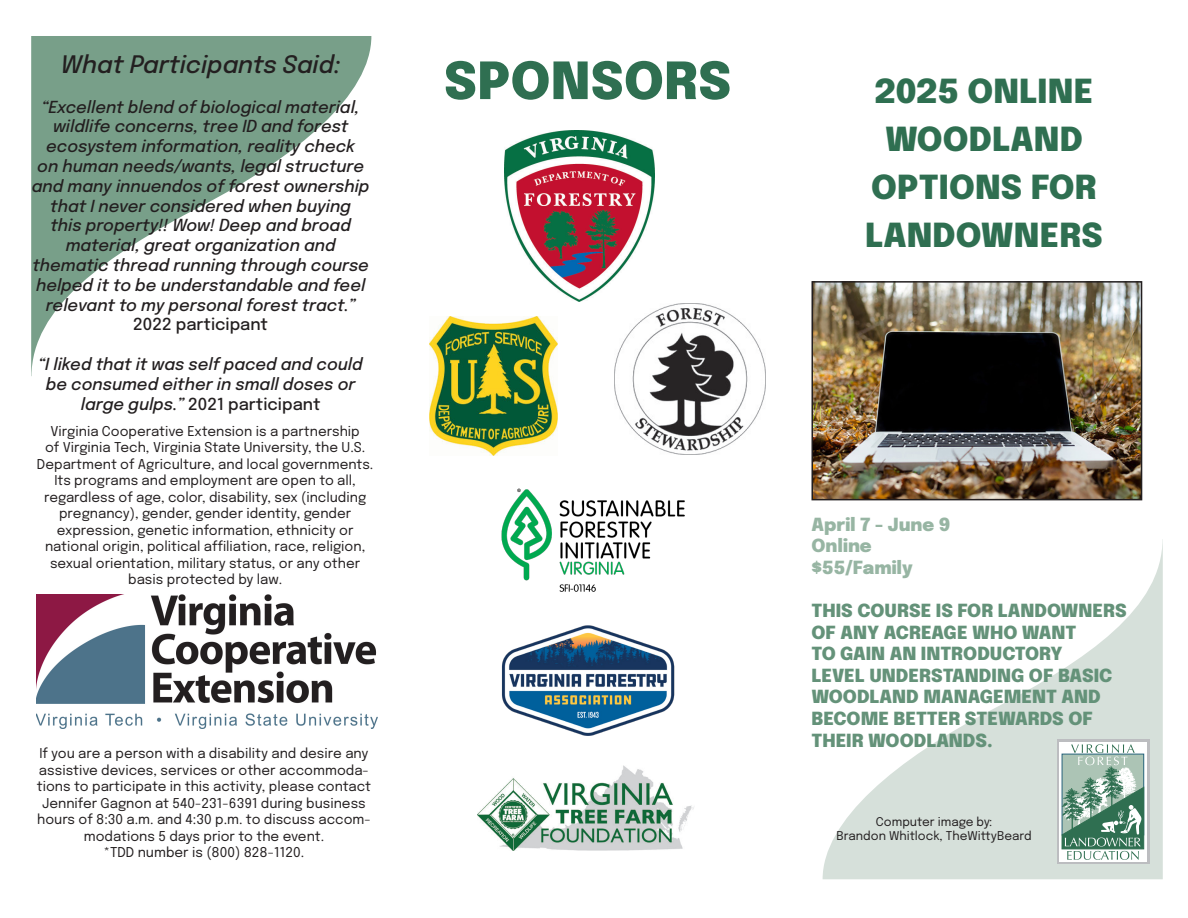
<style>
.page{position:relative;width:1188px;height:918px;background:#fff}
.page>*{position:absolute;margin:0;border:0;box-sizing:border-box;transform-origin:0 0}
.t1{font:900 51px "Epilogue";letter-spacing:.005em;color:#2f6f51}
.t2{font:900 33px/48px "Epilogue";letter-spacing:.005em;color:#2f6f51;text-align:center}
.t3{font:italic 500 24px "Epilogue";color:#231f20}
.t4{font:900 18px/21.6px "Epilogue";color:#649279}
.t5{font:900 18px "Epilogue";color:#97b5a3}
.t6{font:italic 500 16.5px/19.8px "Epilogue";color:#231f20;text-align:center}
.t7{font:13.5px/16.5px "Epilogue";color:#231f20;text-align:center}
.t8{font:12px "Epilogue";color:#231f20}
.s1{font-style:normal}
</style>
<div class="page">
<svg style="left:823px;top:539px;width:340px;height:340px"></svg>
<svg style="left:31px;top:36px;width:340px;height:340px"></svg>
<div style="left:1057px;top:740px;width:92px;height:124px;background:linear-gradient(to right,#bcbdc0,#bcbdc0)"></div>
<svg style="left:1059px;top:742px;width:88px;height:119px"></svg>
<svg style="left:1062px;top:744px;width:82px;height:116px"></svg>
<img style="left:36px;top:595px;width:342px;height:134px">
<img style="left:505px;top:130px;width:149px;height:171px">
<img style="left:501px;top:625px;width:174px;height:111px">
<img style="left:477px;top:766px;width:217px;height:85px">
<img style="left:429px;top:316px;width:128px;height:140px">
<img style="left:615px;top:303px;width:151px;height:152px">
<img style="left:501px;top:488px;width:184px;height:104px">
<img style="left:815px;top:284px;width:324px;height:213px">
<div style="left:812px;top:281px;width:330px;height:219px;border:2px solid #231f20"></div>
<p class="t3" style="left:61px;top:47px;width:281px">What Participants Said:</p>
<p class="t6" style="left:32px;top:96px;width:339px">“Excellent blend of biological material, wildlife concerns, tree ID and forest ecosystem information, reality check<br>on human needs/wants, legal structure and many innuendos of forest ownership that I never considered when buying<br>this property!! Wow! Deep and broad material, great organization and thematic thread running through course helped it to be understandable and feel relevant to my personal forest tract.” <span class="s1">2022 participant</span></p>
<p class="t6" style="left:39px;top:353px;width:325px">“I liked that it was self paced and could be consumed either in small doses or large gulps.” <span class="s1">2021 participant</span></p>
<p class="t7" style="left:37px;top:422px;width:338px">Virginia Cooperative Extension is a partnership<br>of Virginia Tech, Virginia State University, the U.S.<br>Department of Agriculture, and local governments.<br>Its programs and employment are open to all, regardless of age, color, disability, sex (including pregnancy), gender, gender identity, gender expression, genetic information, ethnicity or national origin, political affiliation, race, religion,</p>
<p class="t7" style="left:50px;top:554px;width:312px">sexual orientation, military status, or any other basis protected by law.</p>
<p class="t7" style="left:37px;top:744px;width:336px">If you are a person with a disability and desire any assistive devices, services or other accommoda&shy;tions to participate in this activity, please contact Jennifer Gagnon at 540-231-6391 during business hours of 8:30 a.m. and 4:30 p.m. to discuss accom&shy;modations 5 days prior to the event.</p>
<p class="t7" style="left:104px;top:843px;width:202px">*TDD number is (800) 828-1120.</p>
<p class="t1" style="left:444px;top:45px;width:289px">SPONSORS</p>
<p class="t2" style="left:875px;top:65px;width:220px">2025 ONLINE</p>
<p class="t2" style="left:865px;top:113px;width:239px">WOODLAND<br>OPTIONS FOR<br>LANDOWNERS</p>
<p class="t5" style="left:812px;top:511px;width:140px">April 7 - June 9</p>
<p class="t5" style="left:812px;top:533px;width:62px">Online</p>
<p class="t5" style="left:812px;top:555px;width:103px">$55/Family</p>
<p class="t4" style="left:812px;top:599px;width:317px">THIS COURSE IS FOR LANDOWNERS<br>OF ANY ACREAGE WHO WANT<br>TO GAIN AN INTRODUCTORY<br>LEVEL UNDERSTANDING OF BASIC<br>WOODLAND MANAGEMENT AND<br>BECOME BETTER STEWARDS OF</p>
<p class="t4" style="left:812px;top:728px;width:183px">THEIR WOODLANDS.</p>
<p class="t8" style="left:876px;top:813px;width:118px">Computer image by:</p>
<p class="t8" style="left:837px;top:827px;width:197px">Brandon Whitlock, TheWittyBeard</p>
</div>
